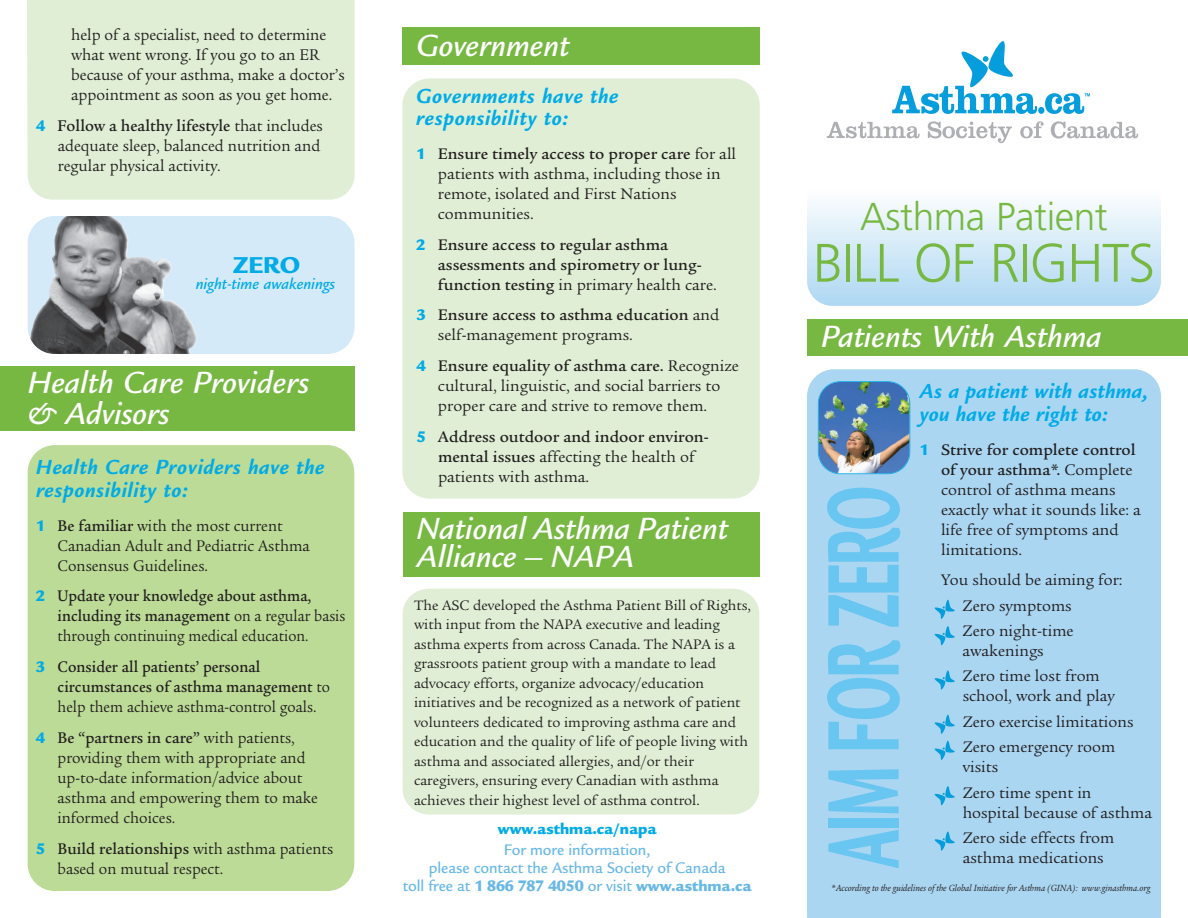
<style>
.page{position:relative;width:1188px;height:918px;background:#fff}
.page>*{position:absolute;margin:0;border:0;box-sizing:border-box;transform-origin:0 0}
.t1{font:110.85px "Legacy San ITC Ultr";letter-spacing:-.035em;color:#68c6f0;scale:.49 1}
.t2{font:300 54.15px "Frutiger";letter-spacing:-.02em;color:#76b842}
.t3{font:300 38.85px "Frutiger";letter-spacing:-.01em;color:#76b842}
.t4{font:33.3px/30.6px "Legacy San ITC Medi Ital OS";color:#fff}
.t5{font:25.05px "Legacy San ITC Ultr";color:#00abe7}
.t6{font:italic 700 22.2px/22.2px "Legacy San ITC";letter-spacing:.025em;color:#00abe7}
.t7{font:16.8px/20.2px "Legacy Ser ITC Book OS";color:#231f20;scale:.96 1}
.t8{font:500 16.8px "Legacy Ser ITC";color:#231f20;scale:.96 1}
.t9{font:16.65px/20px "Legacy Ser ITC Book OS";color:#231f20}
.t10{font:500 16.65px/20px "Legacy Ser ITC";color:#231f20;text-align:right}
.t11{font:16.65px/20px "Legacy Ser ITC Book OS";color:#231f20;scale:.95 1}
.t12{font:500 16.65px/20px "Legacy Ser ITC";color:#231f20;scale:.91 1}
.t13{font:500 16.65px "Legacy Ser ITC";color:#231f20;scale:.95 1}
.t14{font:500 16.65px/20px "Legacy Ser ITC";color:#231f20;scale:.92 1}
.t15{font:500 16.65px/18px "Legacy San ITC";letter-spacing:-.005em;color:#68b8e6;text-align:center;scale:.95 1}
.t16{font:16.65px "Legacy San ITC Ultr";letter-spacing:-.005em;color:#68b8e6;scale:.95 1}
.t17{font:16.65px "Legacy Ser ITC Book OS";color:#231f20;scale:.92 1}
.t18{font:16.65px "Legacy Ser ITC Book OS";color:#231f20;scale:.91 1}
.t19{font:16.65px "Legacy San ITC Medi Ital OS";color:#00abe7}
.t20{font:16.65px "Legacy San ITC Ultr";letter-spacing:-.005em;color:#00abe7;scale:.95 1}
.t21{font:15px/19.5px "Legacy Ser ITC Book OS";color:#231f20}
.t22{font:italic 9.75px "Legacy Ser ITC";color:#231f20;scale:.95 1}
.s1{font-family:"Legacy San ITC Ultr";font-weight:400;color:#00abe7}
.s2{font-family:"Legacy Ser ITC Book OS";font-weight:400}
.s3{font-family:"Legacy San ITC Ultr";color:#00abe7}
.s4{font-family:"Legacy Ser ITC";font-weight:500}
.s5{font-family:"Legacy San ITC";font-weight:500}
</style>
<div class="page">
<div style="left:28px;top:216px;width:327px;height:138px;background:#d4eaf8;border-radius:27px"></div>
<img style="left:30px;top:216px;width:167px;height:138px">
<svg style="left:807px;top:203px;width:354px;height:103px;background:#d1e8f7"></svg>
<div style="left:27px;top:0;width:328px;height:200px;background:#dfeed4"></div>
<div style="left:28px;top:445px;width:326px;height:446px;background:#bcdb96;border-radius:27px"></div>
<div style="left:402px;top:79px;width:358px;height:420px;background:#dfeed4;border-radius:27px"></div>
<div style="left:807px;top:319px;width:381px;height:37px;background:#76b842"></div>
<div style="left:807px;top:369px;width:354px;height:549px;background:#aad6f2"></div>
<div style="left:402px;top:28px;width:358px;height:37px;background:#76b842"></div>
<div style="left:0;top:366px;width:355px;height:65px;background:#76b842"></div>
<img style="left:818px;top:381px;width:92px;height:93px">
<div style="left:934px;top:599px;width:21px;height:21px;background:#aad6f2"></div>
<svg style="left:935px;top:600px;width:20px;height:19px"></svg>
<div style="left:934px;top:625px;width:21px;height:21px;background:#aad6f2"></div>
<svg style="left:935px;top:626px;width:20px;height:19px"></svg>
<div style="left:934px;top:669px;width:21px;height:22px;background:#aad6f2"></div>
<svg style="left:935px;top:670px;width:20px;height:20px"></svg>
<div style="left:934px;top:714px;width:21px;height:21px;background:#aad6f2"></div>
<svg style="left:935px;top:715px;width:20px;height:19px"></svg>
<div style="left:934px;top:740px;width:21px;height:21px;background:#aad6f2"></div>
<svg style="left:935px;top:741px;width:20px;height:19px"></svg>
<div style="left:934px;top:785px;width:21px;height:21px;background:#aad6f2"></div>
<svg style="left:935px;top:786px;width:20px;height:19px"></svg>
<div style="left:934px;top:830px;width:21px;height:22px;background:#aad6f2"></div>
<svg style="left:935px;top:832px;width:20px;height:19px"></svg>
<div style="left:403px;top:589px;width:356px;height:226px;background:#dfeed4;border-radius:26px"></div>
<div style="left:403px;top:512px;width:357px;height:65px;background:#76b842"></div>
<div style="left:1038px;top:107px;width:6px;height:7px;background:#069ddc;border-radius:50%"></div>
<svg style="left:892px;top:41px;width:145px;height:73px"></svg>
<svg style="left:1045px;top:93px;width:45px;height:21px"></svg>
<svg style="left:827px;top:122px;width:93px;height:16px"></svg>
<svg style="left:928px;top:121px;width:84px;height:22px"></svg>
<svg style="left:1020px;top:121px;width:24px;height:17px"></svg>
<svg style="left:1051px;top:121px;width:87px;height:17px"></svg>
<p class="t7" style="left:71px;top:24px;width:286px">help of a specialist, need to determine what went wrong. If you go to an ER because of your asthma, make a doctor’s appointment as soon as you get home.</p>
<p class="t8" style="left:36px;top:116px;width:300px"><span class="s1">4</span> Follow a healthy lifestyle <span class="s2">that includes</span></p>
<p class="t7" style="left:58px;top:136px;width:275px">adequate sleep, balanced nutrition and regular physical activity.</p>
<h3 class="t5" style="left:233px;top:250px;width:69px">ZERO</h3>
<p class="t19" style="left:196px;top:275px;width:141px">night-time awakenings</p>
<h3 class="t4" style="left:28px;top:368px;width:283px">Health Care Providers &amp; Advisors</h3>
<h3 class="t6" style="left:36px;top:456px;width:290px">Health Care Providers have the responsibility to:</h3>
<p class="t11" style="left:58px;top:516px;width:267px;text-indent:-22px"><span class="s3">1</span> <span class="s4">Be familiar</span> with the most current<br>Canadian Adult and Pediatric Asthma<br>Consensus Guidelines.</p>
<p class="t12" style="left:58px;top:586px;width:318px;text-indent:-22px"><span class="s1">2</span> Update your knowledge about asthma, including its management <span class="s2">on a regular basis</span></p>
<p class="t18" style="left:58px;top:627px;width:277px">through continuing medical education.</p>
<p class="t14" style="left:58px;top:657px;width:298px;text-indent:-22px"><span class="s1">3</span> Consider all patients’ personal circumstances of asthma management <span class="s2">to</span></p>
<p class="t17" style="left:58px;top:697px;width:283px">help them achieve asthma-control goals.</p>
<p class="t13" style="left:36px;top:728px;width:274px"><span class="s1">4</span> Be “partners in care” <span class="s2">with patients,</span></p>
<p class="t11" style="left:58px;top:748px;width:275px">providing them with appropriate and up-to-date information/advice about asthma and empowering them to make informed choices.</p>
<p class="t13" style="left:36px;top:839px;width:314px"><span class="s1">5</span> Build relationships <span class="s2">with asthma patients</span></p>
<p class="t11" style="left:58px;top:859px;width:176px">based on mutual respect.</p>
<h3 class="t4" style="left:416px;top:30px;width:155px">Government</h3>
<h3 class="t6" style="left:416px;top:85px;width:204px">Governments have the responsibility to:</h3>
<p class="t10" style="left:416px;top:144px;width:321px"><span class="s1">1</span> Ensure timely access to proper care <span class="s2">for all</span></p>
<p class="t9" style="left:438px;top:164px;width:284px">patients with asthma, including those in remote, isolated and First Nations communities.</p>
<p class="t10" style="left:438px;top:235px;width:265px;text-align:left;text-indent:-22px"><span class="s1">2</span> Ensure access to regular asthma assessments and spirometry or lung-</p>
<p class="t9" style="left:438px;top:275px;width:280px"><span class="s4">function testing</span> in primary health care.</p>
<p class="t10" style="left:416px;top:305px;width:304px"><span class="s1">3</span> Ensure access to asthma education <span class="s2">and</span></p>
<p class="t9" style="left:438px;top:325px;width:196px">self-management programs.</p>
<p class="t10" style="left:416px;top:356px;width:324px"><span class="s1">4</span> Ensure equality of asthma care. <span class="s2">Recognize</span></p>
<p class="t9" style="left:438px;top:376px;width:284px">cultural, linguistic, and social barriers to proper care and strive to remove them.</p>
<p class="t10" style="left:416px;top:427px;width:294px"><span class="s1">5</span> Address outdoor and indoor environ-</p>
<p class="t9" style="left:438px;top:447px;width:258px"><span class="s4">mental issues</span> affecting the health of patients with asthma.</p>
<h3 class="t4" style="left:417px;top:515px;width:313px;line-height:28px">National Asthma Patient<br>Alliance – NAPA</h3>
<p class="t21" style="left:414px;top:595px;width:338px">The ASC developed the Asthma Patient Bill of Rights, with input from the NAPA executive and leading asthma experts from across Canada. The NAPA is a grassroots patient group with a mandate to lead advocacy efforts, organize advocacy/education initiatives and be recognized as a network of patient volunteers dedicated to improving asthma care and education and the quality of life of people living with asthma and associated allergies, and/or their caregivers, ensuring every Canadian with asthma achieves their highest level of asthma control.</p>
<p class="t20" style="left:498px;top:819px;width:169px">www.asthma.ca/napa</p>
<p class="t15" style="left:429px;top:841px;width:314px">For more information,<br>please contact the Asthma Society of Canada</p>
<p class="t16" style="left:403px;top:875px;width:369px"><span class="s5">toll free at</span> 1 866 787 4050 <span class="s5">or visit</span> www.asthma.ca</p>
<h3 class="t3" style="left:860px;top:195px;width:249px">Asthma Patient</h3>
<h2 class="t2" style="left:813px;top:232px;width:344px">BILL OF RIGHTS</h2>
<h3 class="t4" style="left:821px;top:322px;width:282px">Patients With Asthma</h3>
<h1 class="t1" style="left:797px;top:868px;width:781px;rotate:-90deg">AIM FOR ZERO</h1>
<h3 class="t6" style="left:919px;top:381px;width:231px">As a patient with asthma, you have the right to:</h3>
<p class="t10" style="left:919px;top:440px;width:218px"><span class="s1">1</span> Strive for complete control of your asthma*. <span class="s2">Complete</span></p>
<p class="t9" style="left:941px;top:480px;width:201px">control of asthma means exactly what it sounds like: a life free of symptoms and limitations.</p>
<p class="t9" style="left:963px;top:568px;width:162px;line-height:25.3px;text-indent:-22px">You should be aiming for:<br>Zero symptoms<br>Zero night-time</p>
<p class="t9" style="left:963px;top:638px;width:139px;line-height:25.3px">awakenings<br>Zero time lost from</p>
<p class="t9" style="left:963px;top:684px;width:172px;line-height:25.3px">school, work and play<br>Zero exercise limitations<br>Zero emergency room</p>
<p class="t9" style="left:963px;top:754px;width:130px;line-height:25.3px">visits<br>Zero time spent in</p>
<p class="t9" style="left:963px;top:800px;width:191px;line-height:25.3px">hospital because of asthma<br>Zero side effects from</p>
<p class="t9" style="left:963px;top:848px;width:142px">asthma medications</p>
<p class="t22" style="left:831px;top:882px;width:338px">*According to the guidelines ofthe Global Initiative for Asthma (GINA): www.ginasthma.org</p>
</div>
